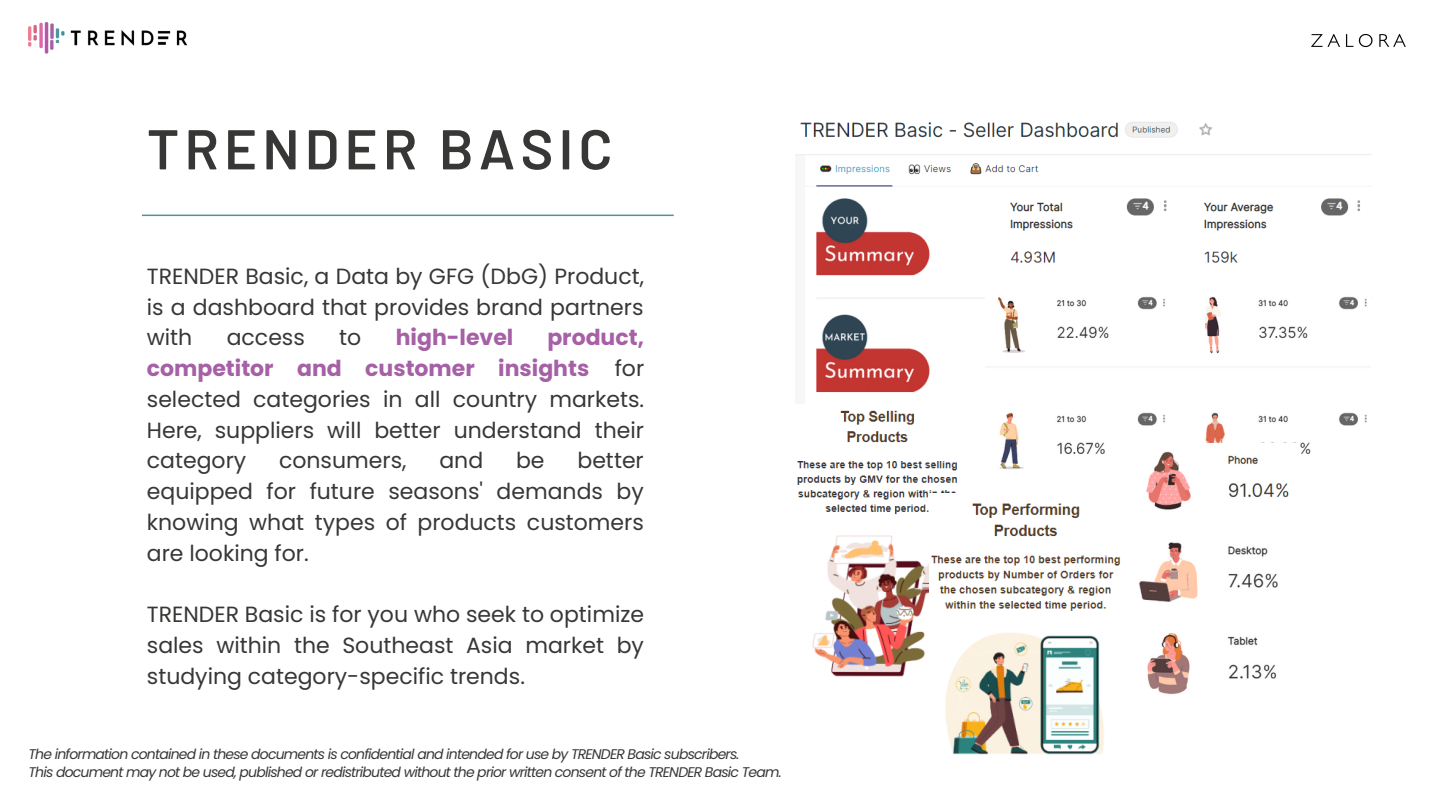
<style>
.page{position:relative;width:1440px;height:810px;background:#fff}
.page>*{position:absolute;margin:0;border:0;box-sizing:border-box;transform-origin:0 0}
.t1{font:600 56px "Barlow";letter-spacing:.095em;color:#373736}
.t2{font:22px/30.8px "Poppins";color:#373736;text-align:justify}
.t3{font:700 22px "Poppins";color:#a660a6}
.t4{font:italic 14px/18px "Poppins";letter-spacing:-.055em;color:#373736}
.s1{font-weight:700;color:#a660a6}
</style>
<div class="page">
<img style="left:29px;top:23px;width:36px;height:31px">
<img style="left:70px;top:30px;width:118px;height:16px">
<img style="left:1311px;top:33px;width:95px;height:15px">
<img style="left:795px;top:122px;width:576px;height:271px">
<img style="left:797px;top:410px;width:161px;height:267px">
<img style="left:929px;top:493px;width:192px;height:262px">
<img style="left:985px;top:288px;width:386px;height:182px">
<img style="left:1136px;top:444px;width:162px;height:250px">
<hr style="left:142px;top:215px;width:532px;height:1px;background:#4993a4">
<h1 class="t1" style="left:147px;top:113px;width:467px">TRENDER BASIC</h1>
<p class="t2" style="left:147px;top:261px;width:499px">TRENDER Basic, a Data by GFG (DbG) Product, is a dashboard that provides brand partners with</p>
<p class="t2" style="left:227px;top:322px;width:80px">access</p>
<p class="t2" style="left:339px;top:322px;width:24px">to</p>
<p class="t3" style="left:396px;top:322px;width:119px">high-level</p>
<p class="t2" style="left:147px;top:322px;width:499px;text-indent:400px"><span class="s1">product, competitor and customer insights</span> for selected categories in all country markets.<br>Here, suppliers will better understand their category</p>
<p class="t2" style="left:147px;top:445px;width:499px;text-indent:431px">better equipped for future seasons' demands by knowing what types of products customers are looking for.</p>
<p class="t2" style="left:147px;top:599px;width:499px">TRENDER Basic is for you who seek to optimize sales within the Southeast Asia market by studying category-specific trends.</p>
<p class="t2" style="left:279px;top:445px;width:129px">consumers,</p>
<p class="t2" style="left:439px;top:445px;width:45px">and</p>
<p class="t2" style="left:516px;top:445px;width:30px">be</p>
<p class="t4" style="left:29px;top:745px;width:755px">The information contained in these documents is confidential and intended for use by TRENDER Basic subscribers.<br>This document may not be used, published or redistributed without the prior written consent of the TRENDER Basic Team.</p>
</div>
